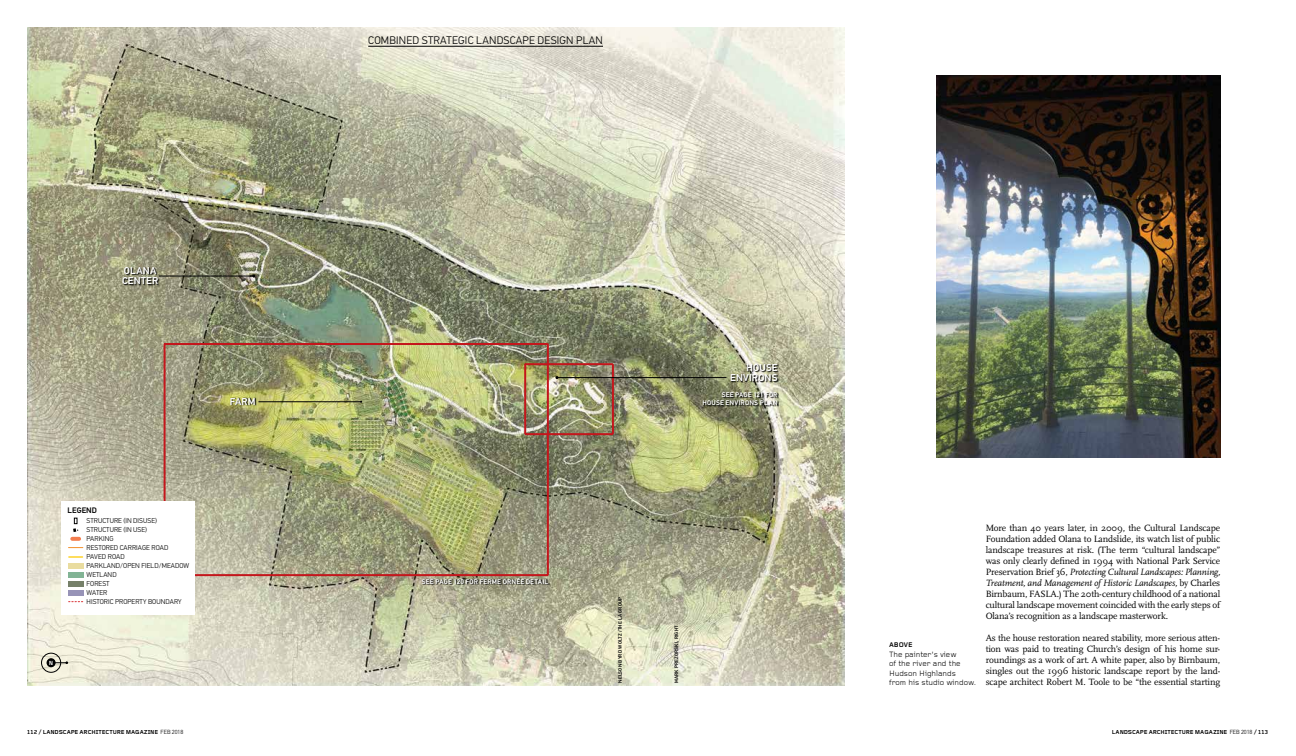
<style>
.page{position:relative;width:1296px;height:756px;background:#fff}
.page>*{position:absolute;margin:0;border:0;box-sizing:border-box;transform-origin:0 0}
.t1{font:300 11px "PF Din Text Pro";letter-spacing:.02em;color:#000}
.t2{font:500 10px/10px "PF Din Text Pro";letter-spacing:.015em;color:#fff}
.t3{font:9.5px/11px "Scala OT";letter-spacing:-.015em;color:#000;text-align:justify}
.t4{font:8px/9.5px "Foundry Gridnik";letter-spacing:-.01em;color:#000}
.t5{font:500 8px "PF Din Text Pro";letter-spacing:.01em;color:#000}
.t6{font:300 7px/9px "PF Din Text Pro";letter-spacing:.01em;color:#000}
.t7{font:700 7px "Foundry Gridnik";color:#000}
.t8{font:500 6.8px/8px "PF Din Text Pro";letter-spacing:.03em;color:#fff;text-align:right}
.t9{font:700 6.2px "Foundry Gridnik";color:#fff}
.t10{font:700 6px "Foundry Gridnik";letter-spacing:-.02em;color:#000}
.t11{font:500 5px "PF Din Text Pro";letter-spacing:.02em;color:#000}
.s1{font-style:italic}
.s2{font-family:"PF Din Text Pro";font-weight:300}
</style>
<div class="page">
<img style="left:27px;top:27px;width:817px;height:659px">
<hr style="left:368px;top:46px;width:235px;height:1px;background:#000">
<img style="left:937px;top:76px;width:283px;height:382px">
<div style="left:47px;top:658px;width:9px;height:9px;background:#000;border-radius:50%"></div>
<div style="left:41px;top:653px;width:20px;height:19px;border:1px solid #000;border-radius:50%"></div>
<svg style="left:55px;top:661px;width:13px;height:3px"></svg>
<svg style="left:703px;top:393px;width:76px;height:14px"></svg>
<svg style="left:422px;top:578px;width:128px;height:7px"></svg>
<img style="left:163px;top:343px;width:386px;height:234px">
<div style="left:61px;top:502px;width:134px;height:113px;background:#fff"></div>
<div style="left:68px;top:563px;width:15px;height:5px;background:#e9dc9f"></div>
<div style="left:68px;top:572px;width:15px;height:6px;background:#82b495"></div>
<div style="left:68px;top:581px;width:15px;height:6px;background:#768069"></div>
<div style="left:68px;top:591px;width:15px;height:5px;background:#9793b7"></div>
<svg style="left:69px;top:556px;width:14px;height:2px"></svg>
<svg style="left:69px;top:601px;width:14px;height:1px"></svg>
<svg style="left:69px;top:547px;width:14px;height:1px"></svg>
<svg style="left:72px;top:518px;width:7px;height:23px"></svg>
<hr style="left:258px;top:402px;width:103px;height:1px;background:#000">
<hr style="left:159px;top:276px;width:95px;height:1px;background:#000">
<hr style="left:557px;top:377px;width:169px;height:1px;background:#000">
<img style="left:524px;top:363px;width:90px;height:73px">
<svg style="left:123px;top:267px;width:37px;height:19px"></svg>
<svg style="left:231px;top:398px;width:26px;height:8px"></svg>
<svg style="left:731px;top:364px;width:48px;height:19px"></svg>
<p class="t2" style="left:122px;top:266px;width:38px">OLANA<br>CENTER</p>
<p class="t5" style="left:67px;top:506px;width:31px">LEGEND</p>
<p class="t6" style="left:87px;top:516px;width:104px">STRUCTURE (IN DISUSE)<br>STRUCTURE (IN USE)<br>PARKING<br>RESTORED CARRIAGE ROAD<br>PAVED ROAD<br>PARKLAND/OPEN FIELD/MEADOW<br>WETLAND<br>FOREST<br>WATER<br>HISTORIC PROPERTY BOUNDARY</p>
<p class="t9" style="left:49px;top:659px;width:6px">N</p>
<p class="t2" style="left:230px;top:396px;width:27px">FARM</p>
<p class="t1" style="left:368px;top:34px;width:236px">COMBINED STRATEGIC LANDSCAPE DESIGN PLAN</p>
<p class="t8" style="left:422px;top:578px;width:128px">SEE PAGE 120 FOR FERME ORNÉE DETAIL</p>
<p class="t2" style="left:730px;top:363px;width:49px;text-align:right">HOUSE<br>ENVIRONS</p>
<p class="t8" style="left:703px;top:391px;width:76px">SEE PAGE 121 FOR<br>HOUSE ENVIRONS PLAN</p>
<p class="t11" style="left:617px;top:683px;width:87px;rotate:-90deg">NELSON BYRD WOLTZ /THE LA GROUP</p>
<p class="t11" style="left:673px;top:683px;width:59px;rotate:-90deg">MARK PREZORSKI, RIGHT</p>
<p class="t7" style="left:889px;top:641px;width:25px">ABOVE</p>
<p class="t4" style="left:889px;top:650px;width:89px">The painter’s view<br>of the river and the<br>Hudson Highlands<br>from his studio window.</p>
<p class="t3" style="left:986px;top:523px;width:236px">More than 40 years later, in 2009, the Cultural Landscape Foundation added Olana to Landslide, its watch list of public landscape treasures at risk. (The term “cultural landscape” was only clearly defined in 1994 with National Park Service Preservation Brief 36, <span class="s1">Protecting Cultural Landscapes: Planning, Treatment, and Management of Historic Landscapes,</span> by Charles Birnbaum, FASLA.) The 20th-century childhood of a national cultural landscape movement coincided with the early steps of Olana’s recognition as a landscape masterwork.</p>
<p class="t3" style="left:986px;top:633px;width:236px">As the house restoration neared stability, more serious atten&shy;tion was paid to treating Church’s design of his home sur&shy;roundings as a work of art. A white paper, also by Birnbaum, singles out the 1996 historic landscape report by the land&shy;scape architect Robert M. Toole to be “the essential starting</p>
<p class="t10" style="left:27px;top:728px;width:158px">112 / LANDSCAPE ARCHITECTURE MAGAZINE <span class="s2">FEB 2018</span></p>
<p class="t10" style="left:1112px;top:728px;width:158px">LANDSCAPE ARCHITECTURE MAGAZINE <span class="s2">FEB 2018</span> / 113</p>
</div>
